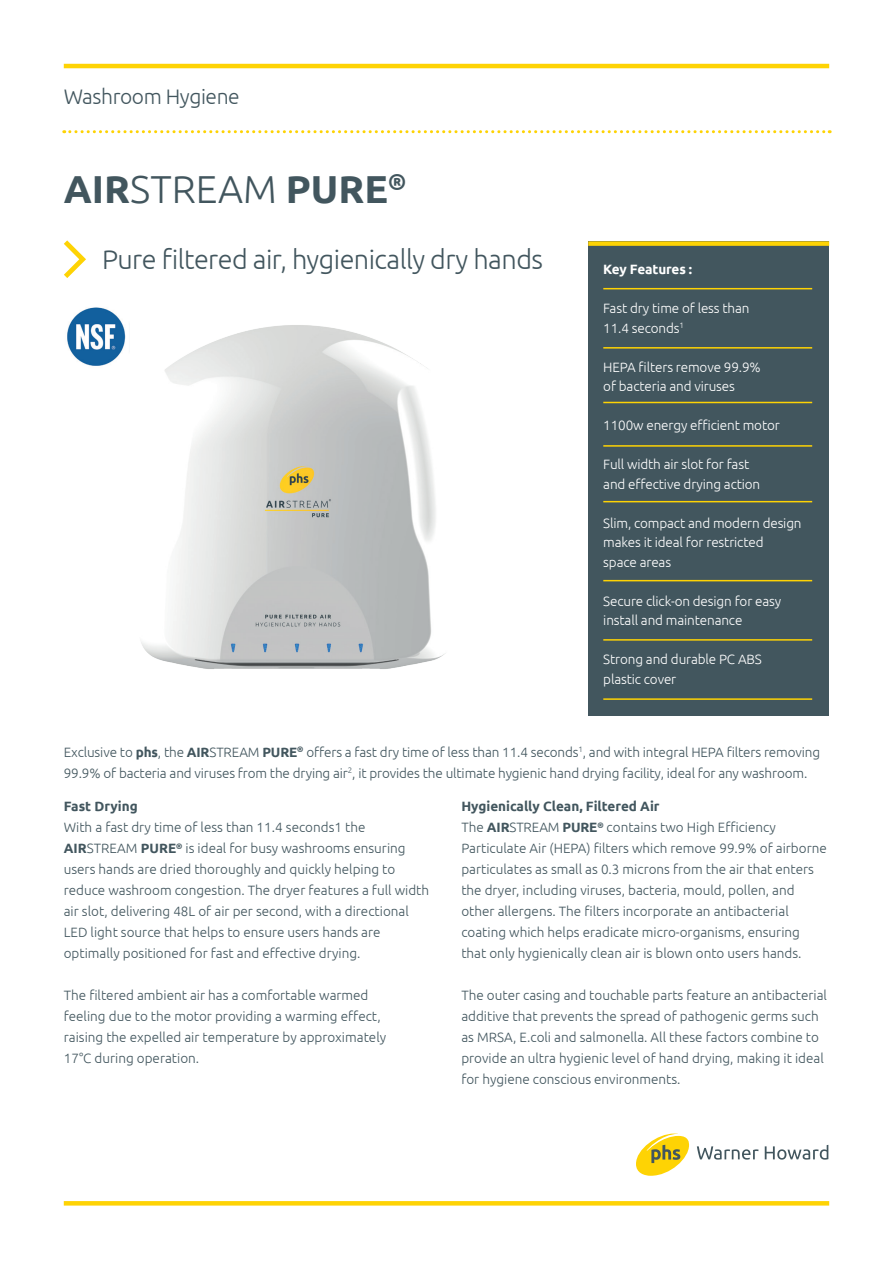
<style>
.page{position:relative;width:893px;height:1263px;background:#fff}
.page>*{position:absolute;margin:0;border:0;box-sizing:border-box;transform-origin:0 0}
.t1{font:700 39px "Ubuntu";color:#42565e}
.t2{font:300 27px "Ubuntu";letter-spacing:-.02em;color:#42565e}
.t3{font:300 21px "Ubuntu";letter-spacing:-.02em;color:#42565e}
.Main_Copy{font:300 13.5px/21px "Ubuntu";color:#42565e}
.Feature_Copy_on_grey{font:300 13.5px/19.5px "Ubuntu";letter-spacing:-.01em;color:#fff}
.Main_Copy-2{font:700 13.5px "Ubuntu";color:#42565e}
.Feature_Copy_On_Grey{font:700 13.5px "Ubuntu";letter-spacing:-.01em;color:#fff}
.s1{font-weight:300}
.s2{font-weight:700}
</style>
<div class="page">
<img style="left:141px;top:325px;width:305px;height:344px">
<hr style="left:64px;top:64px;width:765px;height:4px;background:#fed304">
<svg style="left:64px;top:130px;width:766px;height:3px"></svg>
<svg style="left:64px;top:240px;width:22px;height:38px"></svg>
<div style="left:588px;top:241px;width:241px;height:474px;background:#42565e"></div>
<div style="left:588px;top:241px;width:241px;height:5px;background:#fed304"></div>
<hr style="left:603px;top:288px;width:209px;height:1px;background:#fed304">
<hr style="left:603px;top:347px;width:209px;height:2px;background:#fed304">
<hr style="left:603px;top:402px;width:209px;height:1px;background:#fed304">
<hr style="left:603px;top:445px;width:209px;height:2px;background:#fed304">
<hr style="left:603px;top:501px;width:209px;height:1px;background:#fed304">
<hr style="left:603px;top:580px;width:209px;height:1px;background:#fed304">
<hr style="left:603px;top:639px;width:209px;height:2px;background:#fed304">
<hr style="left:603px;top:698px;width:209px;height:2px;background:#fed304">
<img style="left:67px;top:307px;width:59px;height:59px">
<svg style="left:64px;top:1201px;width:765px;height:4px;background:#fed309"></svg>
<svg style="left:636px;top:1133px;width:53px;height:43px"></svg>
<svg style="left:697px;top:1146px;width:62px;height:13px"></svg>
<svg style="left:765px;top:1145px;width:63px;height:14px"></svg>
<p class="t3" style="left:64px;top:84px;width:177px">Washroom Hygiene</p>
<p class="t1" style="left:64px;top:166px;width:344px">AIR<span class="s1">STREAM</span> PURE<sup>®</sup></p>
<p class="t2" style="left:102px;top:243px;width:443px">Pure filtered air, hygienically dry hands</p>
<p class="Feature_Copy_On_Grey" style="left:603px;top:261px;width:90px">Key Features :</p>
<p class="Feature_Copy_on_grey" style="left:603px;top:298px;width:148px">Fast dry time of less than<br>11.4 seconds<sup>1</sup></p>
<p class="Feature_Copy_on_grey" style="left:603px;top:357px;width:159px">HEPA filters remove 99.9% of bacteria and viruses</p>
<p class="Feature_Copy_on_grey" style="left:603px;top:415px;width:178px">1100w energy efficient motor</p>
<p class="Feature_Copy_on_grey" style="left:603px;top:454px;width:159px">Full width air slot for fast and effective drying action</p>
<p class="Feature_Copy_on_grey" style="left:603px;top:513px;width:200px">Slim, compact and modern design makes it ideal for restricted<br>space areas</p>
<p class="Feature_Copy_on_grey" style="left:603px;top:591px;width:179px">Secure click-on design for easy install and maintenance</p>
<p class="Feature_Copy_on_grey" style="left:603px;top:649px;width:160px">Strong and durable PC ABS plastic cover</p>
<p class="Main_Copy" style="left:64px;top:741px;width:758px">Exclusive to <span class="s2">phs</span>, the <span class="s2">AIR</span>STREAM <span class="s2">PURE</span><sup>®</sup> offers a fast dry time of less than 11.4 seconds<sup>1</sup>, and with integral HEPA filters removing<br>99.9% of bacteria and viruses from the drying air<sup>2</sup>, it provides the ultimate hygienic hand drying facility, ideal for any washroom.</p>
<p class="Main_Copy-2" style="left:64px;top:798px;width:75px">Fast Drying</p>
<p class="Main_Copy" style="left:64px;top:817px;width:303px">With a fast dry time of less than 11.4 seconds1 the</p>
<p class="Main_Copy" style="left:64px;top:838px;width:343px"><span class="s2">AIR</span>STREAM <span class="s2">PURE</span><sup>®</sup> is ideal for busy washrooms ensuring</p>
<p class="Main_Copy" style="left:64px;top:859px;width:333px">users hands are dried thoroughly and quickly helping to</p>
<p class="Main_Copy" style="left:64px;top:880px;width:367px">reduce washroom congestion. The dryer features a full width</p>
<p class="Main_Copy" style="left:64px;top:901px;width:347px">air slot, delivering 48L of air per second, with a directional</p>
<p class="Main_Copy" style="left:64px;top:922px;width:318px">LED light source that helps to ensure users hands are</p>
<p class="Main_Copy" style="left:64px;top:943px;width:298px">optimally positioned for fast and effective drying.</p>
<p class="Main_Copy" style="left:64px;top:985px;width:306px">The filtered ambient air has a comfortable warmed</p>
<p class="Main_Copy" style="left:64px;top:1006px;width:318px">feeling due to the motor providing a warming effect,</p>
<p class="Main_Copy" style="left:64px;top:1027px;width:324px">raising the expelled air temperature by approximately</p>
<p class="Main_Copy" style="left:64px;top:1048px;width:137px">17°C during operation.</p>
<p class="Main_Copy-2" style="left:461px;top:798px;width:200px">Hygienically Clean, Filtered Air</p>
<p class="Main_Copy" style="left:461px;top:817px;width:316px">The <span class="s2">AIR</span>STREAM <span class="s2">PURE</span><sup>®</sup> contains two High Efficiency</p>
<p class="Main_Copy" style="left:461px;top:838px;width:367px">Particulate Air (HEPA) filters which remove 99.9% of airborne</p>
<p class="Main_Copy" style="left:461px;top:859px;width:354px">particulates as small as 0.3 microns from the air that enters</p>
<p class="Main_Copy" style="left:461px;top:880px;width:335px">the dryer, including viruses, bacteria, mould, pollen, and</p>
<p class="Main_Copy" style="left:461px;top:901px;width:329px">other allergens. The filters incorporate an antibacterial</p>
<p class="Main_Copy" style="left:461px;top:922px;width:340px">coating which helps eradicate micro-organisms, ensuring</p>
<p class="Main_Copy" style="left:461px;top:943px;width:342px">that only hygienically clean air is blown onto users hands.</p>
<p class="Main_Copy" style="left:461px;top:985px;width:367px">The outer casing and touchable parts feature an antibacterial</p>
<p class="Main_Copy" style="left:461px;top:1006px;width:359px">additive that prevents the spread of pathogenic germs such</p>
<p class="Main_Copy" style="left:461px;top:1027px;width:359px">as MRSA, E.coli and salmonella. All these factors combine to</p>
<p class="Main_Copy" style="left:461px;top:1048px;width:364px">provide an ultra hygienic level of hand drying, making it ideal</p>
<p class="Main_Copy" style="left:461px;top:1069px;width:221px">for hygiene conscious environments.</p>
</div>
